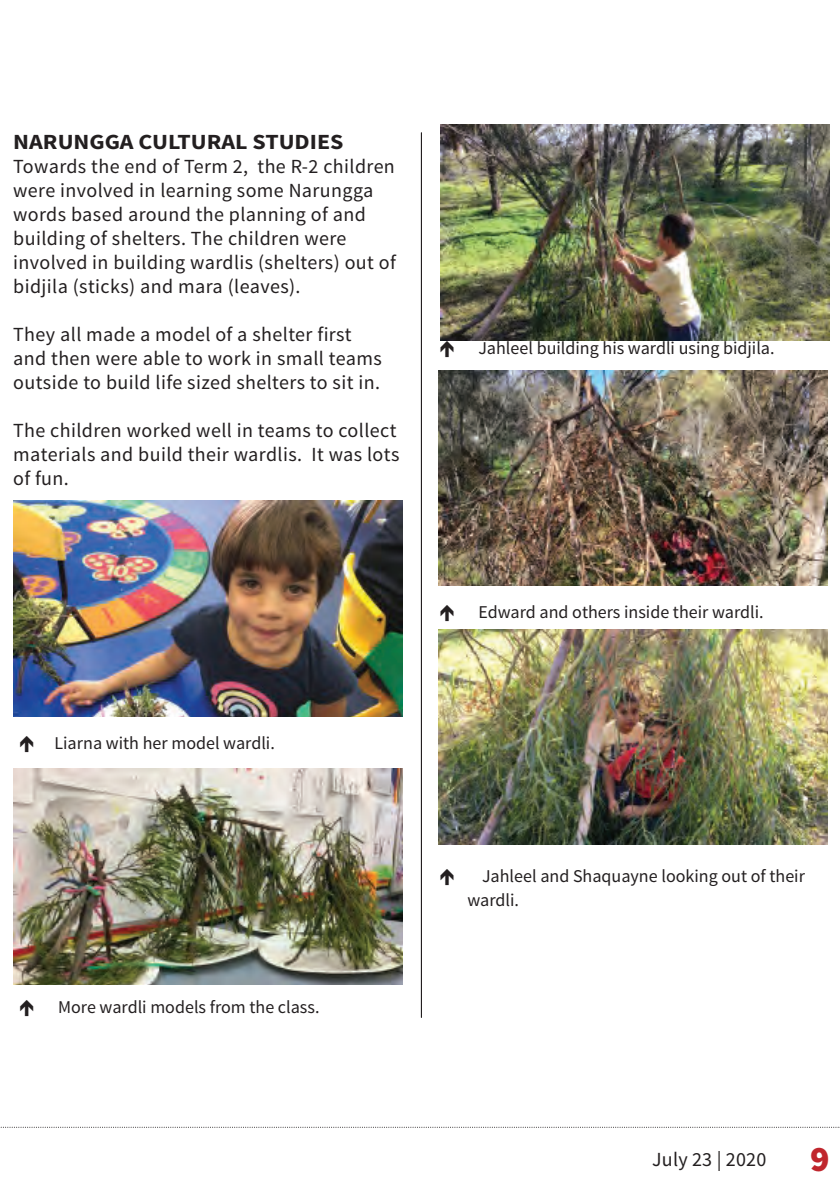
<style>
.page{position:relative;width:840px;height:1191px;background:#fff}
.page>*{position:absolute;margin:0;border:0;box-sizing:border-box;transform-origin:0 0}
.t1{font:700 21.6px "Source Sans Pro";color:#231f20;scale:1.11 1}
.t2{font:20px/24px "Source Sans Pro";letter-spacing:.02em;color:#231f20}
.t3{font:18px/24px "Source Sans Pro";color:#231f20}
.s1{font-weight:900;font-size:36px;color:#c0262d}
</style>
<div class="page">
<svg style="left:1px;top:1126px;width:838px;height:1px"></svg>
<hr style="left:420px;top:133px;width:1px;height:884px;background:#231f20">
<img style="left:13px;top:501px;width:389px;height:215px">
<img style="left:13px;top:768px;width:389px;height:216px">
<img style="left:440px;top:125px;width:389px;height:215px">
<img style="left:438px;top:370px;width:389px;height:216px">
<img style="left:438px;top:629px;width:389px;height:215px">
<svg style="left:440px;top:340px;width:13px;height:1px"></svg>
<p class="t1" style="left:13px;top:128px;width:299px">NARUNGGA CULTURAL STUDIES</p>
<p class="t2" style="left:13px;top:154px;width:384px">Towards the end of Term 2, the R-2 children were involved in learning some Narungga words based around the planning of and building of shelters. The children were involved in building wardlis (shelters) out of bidjila (sticks) and mara (leaves).</p>
<p class="t2" style="left:13px;top:322px;width:370px">They all made a model of a shelter first and then were able to work in small teams outside to build life sized shelters to sit in.</p>
<p class="t2" style="left:13px;top:418px;width:387px">The children worked well in teams to collect materials and build their wardlis. It was lots of fun.</p>
<p class="t3" style="left:55px;top:731px;width:222px">Liarna with her model wardli.</p>
<p class="t3" style="left:58px;top:995px;width:263px">More wardli models from the class.</p>
<p class="t3" style="left:478px;top:336px;width:297px">Jahleel building his wardli using bidjila.</p>
<p class="t3" style="left:478px;top:600px;width:286px">Edward and others inside their wardli.</p>
<p class="t3" style="left:467px;top:864px;width:339px;text-indent:15px">Jahleel and Shaquayne looking out of their wardli.</p>
<p class="t2" style="left:652px;top:1147px;width:179px">July 23 | 2020 <span class="s1">9</span></p>
</div>
